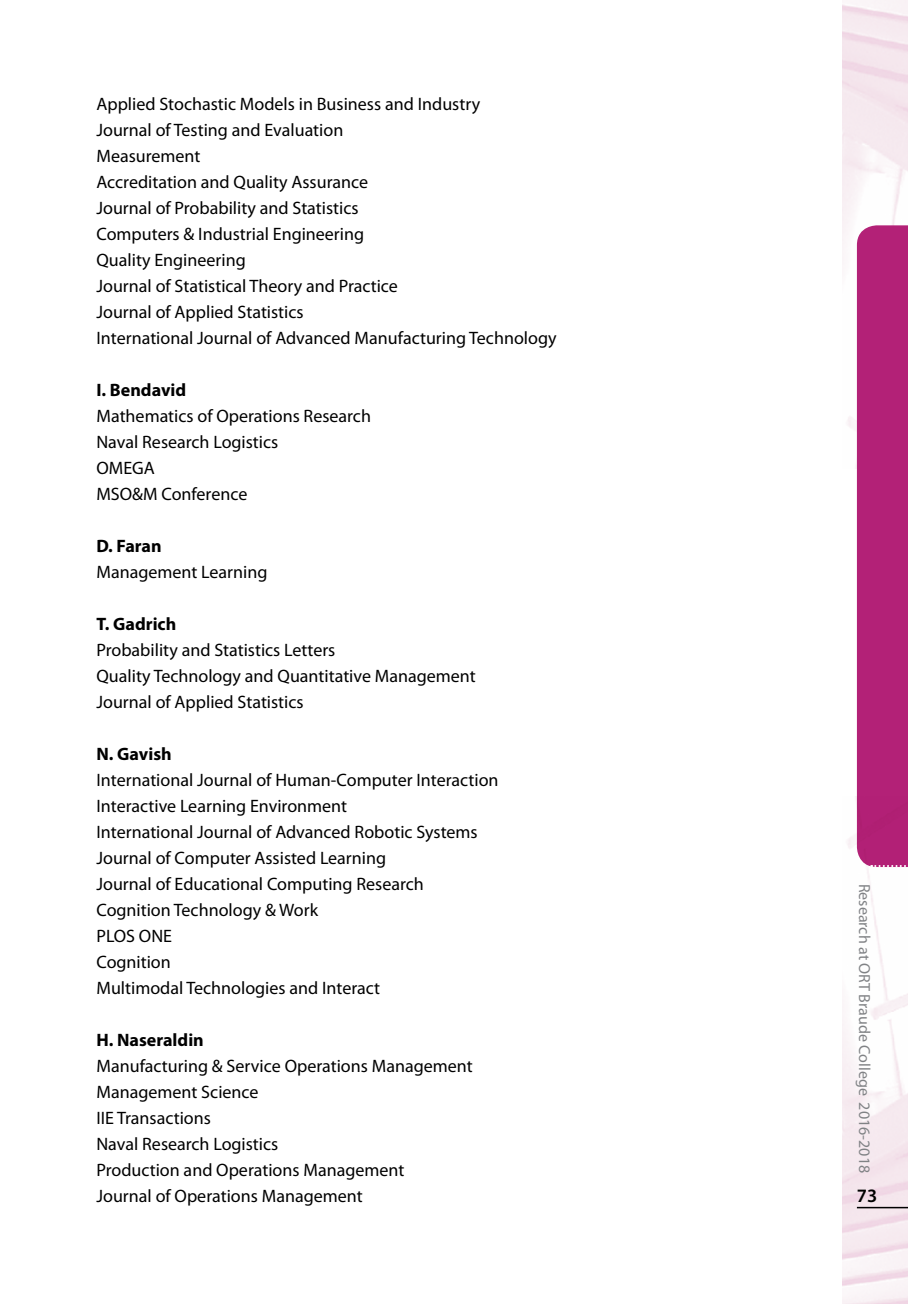
<style>
.page{position:relative;width:908px;height:1304px;background:#fff}
.page>*{position:absolute;margin:0;border:0;box-sizing:border-box;transform-origin:0 0}
.t1{font:600 19px "Myriad Pro";color:#000}
.t2{font:18px/26px "Myriad Pro";color:#000}
.t3{font:700 18px "Myriad Pro";color:#000}
.t4{font:16px "Myriad Pro";color:#808285}
</style>
<div class="page">
<img style="left:842px;top:837px;width:65px;height:467px">
<svg style="left:856px;top:225px;width:52px;height:642px;background:#b83181"></svg>
<p class="t2" style="left:96px;top:91px;width:461px">Applied Stochastic Models in Business and Industry<br>Journal of Testing and Evaluation<br>Measurement<br>Accreditation and Quality Assurance<br>Journal of Probability and Statistics<br>Computers &amp; Industrial Engineering<br>Quality Engineering<br>Journal of Statistical Theory and Practice<br>Journal of Applied Statistics<br>International Journal of Advanced Manufacturing Technology</p>
<p class="t3" style="left:96px;top:378px;width:91px">I. Bendavid</p>
<p class="t2" style="left:96px;top:402px;width:276px">Mathematics of Operations Research<br>Naval Research Logistics<br>OMEGA<br>MSO&amp;M Conference</p>
<p class="t3" style="left:96px;top:534px;width:67px">D. Faran</p>
<p class="t2" style="left:96px;top:558px;width:172px">Management Learning</p>
<p class="t3" style="left:96px;top:612px;width:81px">T. Gadrich</p>
<p class="t2" style="left:96px;top:636px;width:381px">Probability and Statistics Letters<br>Quality Technology and Quantitative Management<br>Journal of Applied Statistics</p>
<p class="t3" style="left:96px;top:742px;width:77px">N. Gavish</p>
<p class="t2" style="left:96px;top:766px;width:403px">International Journal of Human-Computer Interaction Interactive Learning Environment<br>International Journal of Advanced Robotic Systems Journal of Computer Assisted Learning<br>Journal of Educational Computing Research Cognition Technology &amp; Work<br>PLOS ONE<br>Cognition<br>Multimodal Technologies and Interact</p>
<p class="t3" style="left:96px;top:1028px;width:109px">H. Naseraldin</p>
<p class="t2" style="left:96px;top:1052px;width:377px">Manufacturing &amp; Service Operations Management<br>Management Science<br>IIE Transactions<br>Naval Research Logistics<br>Production and Operations Management<br>Journal of Operations Management</p>
<p class="t4" style="left:874px;top:884px;width:291px;rotate:90deg">Research at ORT Braude College 2016-2018</p>
<p class="t1" style="left:856px;top:1183px;width:22px">73</p>
</div>
